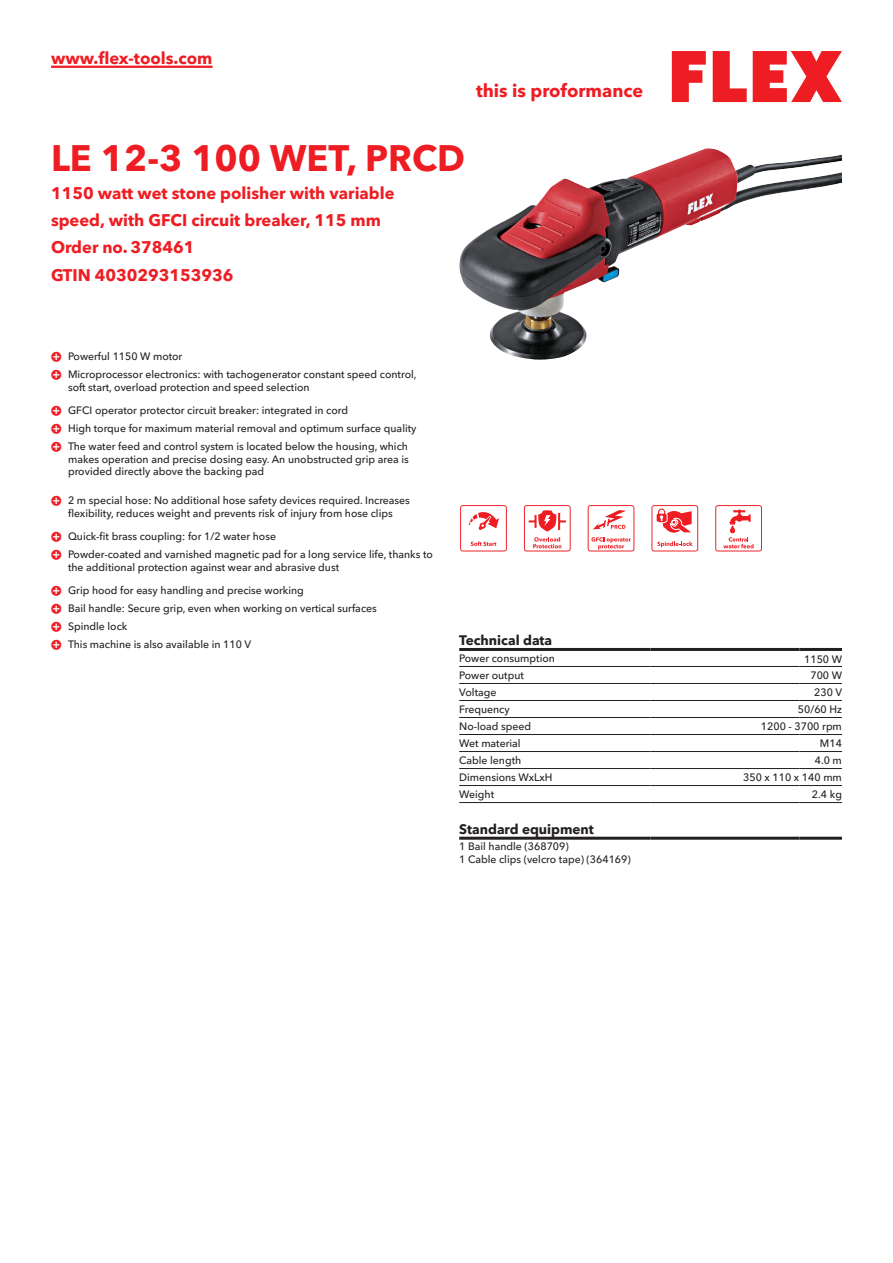
<style>
.page{position:relative;width:893px;height:1263px;background:#fff}
.page>*{position:absolute;margin:0;border:0;box-sizing:border-box;transform-origin:0 0}
.CB_AF_Product-name{font:700 36px "Avenir Next W1 G";color:#ee1d23}
.t1{font:700 18px "Avenir Next W1 G";color:#ee1d23}
.CB_AF_Product-short{font:700 16.5px/27px "Avenir Next W1 G";color:#ee1d23}
.CB_AF_Order-number{font:700 16.5px "Avenir Next W1 G";color:#ee1d23}
.CB_AF_Table-headline{font:700 13.5px "Avenir Next W1 G";color:#231f20}
.CB_AF_Table-specific{font:500 10.5px/12.6px "Avenir Next W1 G";color:#231f20}
</style>
<div class="page">
<svg style="left:672px;top:51px;width:34px;height:51px"></svg>
<svg style="left:713px;top:51px;width:34px;height:51px"></svg>
<svg style="left:753px;top:51px;width:89px;height:51px"></svg>
<hr style="left:51px;top:66px;width:162px;height:2px;background:#ee1d23">
<img style="left:459px;top:149px;width:383px;height:211px">
<hr style="left:459px;top:666px;width:192px;height:1px;background:#231f20">
<hr style="left:651px;top:666px;width:148px;height:1px;background:#231f20">
<hr style="left:799px;top:666px;width:43px;height:1px;background:#231f20">
<hr style="left:459px;top:683px;width:192px;height:1px;background:#231f20">
<hr style="left:651px;top:683px;width:148px;height:1px;background:#231f20">
<hr style="left:799px;top:683px;width:43px;height:1px;background:#231f20">
<hr style="left:459px;top:700px;width:192px;height:1px;background:#231f20">
<hr style="left:651px;top:700px;width:148px;height:1px;background:#231f20">
<hr style="left:799px;top:700px;width:43px;height:1px;background:#231f20">
<hr style="left:459px;top:717px;width:192px;height:1px;background:#231f20">
<hr style="left:651px;top:717px;width:148px;height:1px;background:#231f20">
<hr style="left:799px;top:717px;width:43px;height:1px;background:#231f20">
<hr style="left:459px;top:734px;width:192px;height:1px;background:#231f20">
<hr style="left:651px;top:734px;width:148px;height:1px;background:#231f20">
<hr style="left:799px;top:734px;width:43px;height:1px;background:#231f20">
<hr style="left:459px;top:751px;width:192px;height:1px;background:#231f20">
<hr style="left:651px;top:751px;width:148px;height:1px;background:#231f20">
<hr style="left:799px;top:751px;width:43px;height:1px;background:#231f20">
<hr style="left:459px;top:768px;width:192px;height:1px;background:#231f20">
<hr style="left:651px;top:768px;width:148px;height:1px;background:#231f20">
<hr style="left:799px;top:768px;width:43px;height:1px;background:#231f20">
<hr style="left:459px;top:785px;width:192px;height:1px;background:#231f20">
<hr style="left:651px;top:785px;width:148px;height:1px;background:#231f20">
<hr style="left:799px;top:785px;width:43px;height:1px;background:#231f20">
<hr style="left:459px;top:802px;width:192px;height:1px;background:#231f20">
<hr style="left:651px;top:802px;width:148px;height:1px;background:#231f20">
<hr style="left:799px;top:802px;width:43px;height:1px;background:#231f20">
<hr style="left:459px;top:648px;width:192px;height:3px;background:#231f20">
<hr style="left:651px;top:648px;width:148px;height:3px;background:#231f20">
<hr style="left:799px;top:648px;width:43px;height:3px;background:#231f20">
<hr style="left:459px;top:837px;width:192px;height:3px;background:#231f20">
<hr style="left:651px;top:837px;width:148px;height:3px;background:#231f20">
<hr style="left:799px;top:837px;width:43px;height:3px;background:#231f20">
<svg style="left:460px;top:505px;width:47px;height:46px"></svg>
<svg style="left:524px;top:505px;width:47px;height:46px"></svg>
<svg style="left:588px;top:505px;width:46px;height:46px"></svg>
<svg style="left:651px;top:505px;width:47px;height:46px"></svg>
<svg style="left:715px;top:505px;width:47px;height:46px"></svg>
<h3 class="CB_AF_Product-short" style="left:51px;top:43px;width:163px">www.flex-tools.com</h3>
<h2 class="t1" style="left:476px;top:77px;width:169px">this is proformance</h2>
<p class="CB_AF_Product-name" style="left:51px;top:130px;width:416px">LE 12-3 100 WET, PRCD</p>
<p class="CB_AF_Product-short" style="left:51px;top:178px;width:345px">1150 watt wet stone polisher with variable speed, with GFCI circuit breaker, 115 mm</p>
<p class="CB_AF_Order-number" style="left:51px;top:234px;width:145px">Order no. 378461</p>
<p class="CB_AF_Order-number" style="left:51px;top:262px;width:184px">GTIN 4030293153936</p>
<p class="CB_AF_Table-specific" style="left:68px;top:349px;width:116px">Powerful 1150 W motor</p>
<p class="CB_AF_Table-specific" style="left:68px;top:367px;width:350px">Microprocessor electronics: with tachogenerator constant speed control, soft start, overload protection and speed selection</p>
<p class="CB_AF_Table-specific" style="left:68px;top:403px;width:282px">GFCI operator protector circuit breaker: integrated in cord</p>
<p class="CB_AF_Table-specific" style="left:68px;top:421px;width:350px">High torque for maximum material removal and optimum surface quality</p>
<p class="CB_AF_Table-specific" style="left:68px;top:439px;width:342px;text-align:justify">The water feed and control system is located below the housing, which makes operation and precise dosing easy. An unobstructed grip area is provided directly above the backing pad</p>
<p class="CB_AF_Table-specific" style="left:68px;top:493px;width:343px">2 m special hose: No additional hose safety devices required. Increases flexibility, reduces weight and prevents risk of injury from hose clips</p>
<p class="CB_AF_Table-specific" style="left:68px;top:529px;width:209px">Quick-fit brass coupling: for 1/2 water hose</p>
<p class="CB_AF_Table-specific" style="left:68px;top:547px;width:366px">Powder-coated and varnished magnetic pad for a long service life, thanks to the additional protection against wear and abrasive dust</p>
<p class="CB_AF_Table-specific" style="left:68px;top:583px;width:237px">Grip hood for easy handling and precise working</p>
<p class="CB_AF_Table-specific" style="left:68px;top:601px;width:310px">Bail handle: Secure grip, even when working on vertical surfaces</p>
<p class="CB_AF_Table-specific" style="left:68px;top:619px;width:61px">Spindle lock</p>
<p class="CB_AF_Table-specific" style="left:68px;top:637px;width:185px">This machine is also available in 110 V</p>
<p class="CB_AF_Table-headline" style="left:459px;top:630px;width:94px">Technical data</p>
<p class="CB_AF_Table-specific" style="left:459px;top:651px;width:97px">Power consumption</p>
<p class="CB_AF_Table-specific" style="left:804px;top:652px;width:39px">1150 W</p>
<p class="CB_AF_Table-specific" style="left:459px;top:668px;width:66px">Power output</p>
<p class="CB_AF_Table-specific" style="left:810px;top:668px;width:33px">700 W</p>
<p class="CB_AF_Table-specific" style="left:459px;top:685px;width:39px">Voltage</p>
<p class="CB_AF_Table-specific" style="left:814px;top:685px;width:29px">230 V</p>
<p class="CB_AF_Table-specific" style="left:459px;top:702px;width:52px">Frequency</p>
<p class="CB_AF_Table-specific" style="left:798px;top:702px;width:46px">50/60 Hz</p>
<p class="CB_AF_Table-specific" style="left:459px;top:719px;width:74px">No-load speed</p>
<p class="CB_AF_Table-specific" style="left:761px;top:719px;width:82px">1200 - 3700 rpm</p>
<p class="CB_AF_Table-specific" style="left:459px;top:736px;width:63px">Wet material</p>
<p class="CB_AF_Table-specific" style="left:820px;top:736px;width:23px">M14</p>
<p class="CB_AF_Table-specific" style="left:459px;top:753px;width:64px">Cable length</p>
<p class="CB_AF_Table-specific" style="left:815px;top:753px;width:29px">4.0 m</p>
<p class="CB_AF_Table-specific" style="left:459px;top:770px;width:95px">Dimensions WxLxH</p>
<p class="CB_AF_Table-specific" style="left:743px;top:770px;width:100px">350 x 110 x 140 mm</p>
<p class="CB_AF_Table-specific" style="left:459px;top:787px;width:36px">Weight</p>
<p class="CB_AF_Table-specific" style="left:812px;top:787px;width:32px">2.4 kg</p>
<p class="CB_AF_Table-headline" style="left:459px;top:818px;width:136px">Standard equipment</p>
<p class="CB_AF_Table-specific" style="left:459px;top:839px;width:173px">1 Bail handle (368709)<br>1 Cable clips (velcro tape) (364169)</p>
</div>
